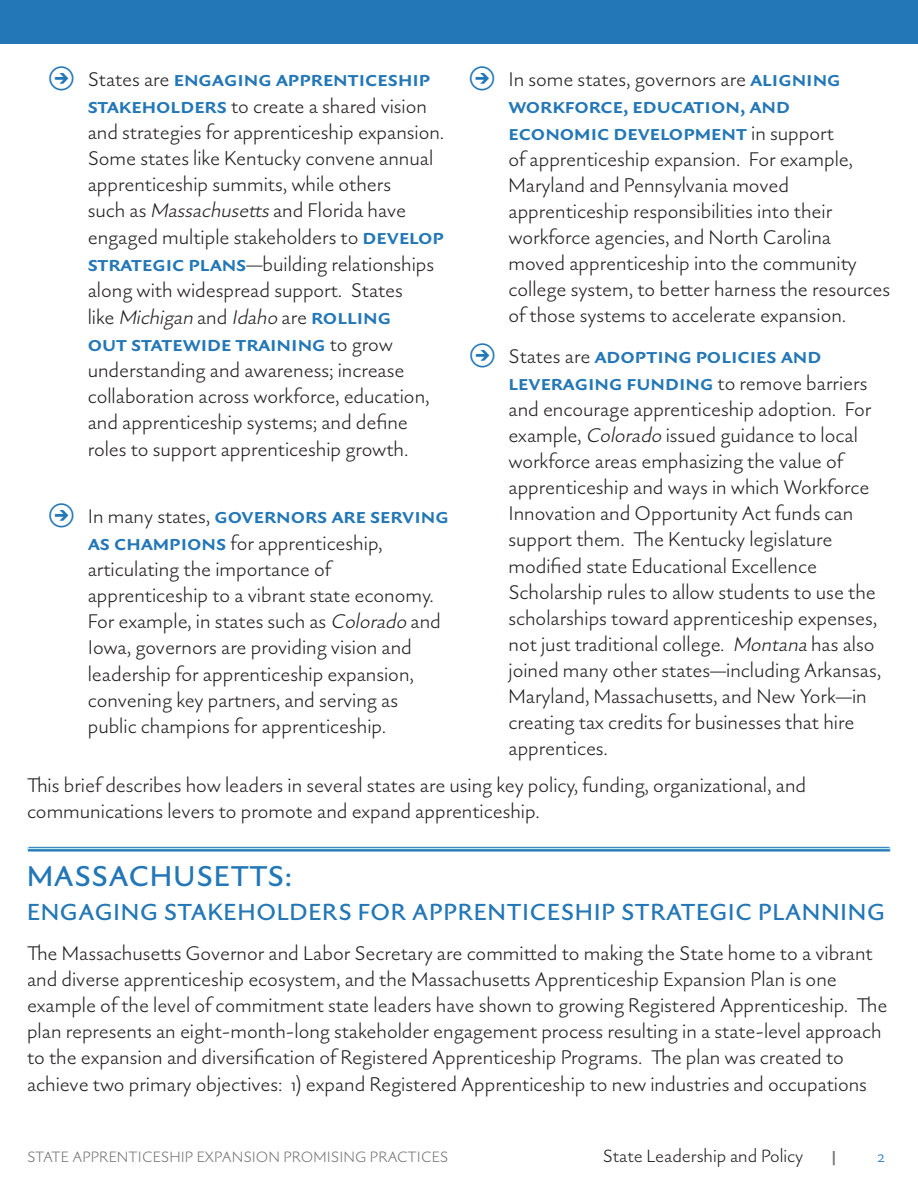
<style>
.page{position:relative;width:918px;height:1188px;background:#fff}
.page>*{position:absolute;margin:0;border:0;box-sizing:border-box;transform-origin:0 0}
.t1{font:500 31.5px "Gaultier";letter-spacing:.025em;color:#2377b7}
.t2{font:500 25.5px "Gaultier";letter-spacing:.025em;color:#2377b7}
.t3{font:600 22.5px/27px "Gaultier";color:#2377b7}
.t4{font:300 21.75px/26.1px "Gaultier";color:#231f20}
.t5{font:300 19.5px "Gaultier";color:#231f20}
.t6{font:300 19.5px "Gaultier";color:#2377b7}
.t7{font:300 16.5px "Gaultier";letter-spacing:.005em;color:#757577}
.s1{font-weight:300;font-size:21.75px;color:#231f20}
.s2{font-weight:600;font-size:22.5px;color:#2377b7}
.s3{font-style:italic}
</style>
<div class="page">
<div style="left:0;top:0;width:918px;height:43px;background:#2377b7"></div>
<hr style="left:29px;top:847px;width:860px;height:4px;background:#bee8f4">
<hr style="left:29px;top:847px;width:860px;height:1px;background:#2377b7">
<hr style="left:29px;top:849px;width:860px;height:2px;background:#2377b7">
<p class="t3" style="left:88px;top:66px;width:344px"><span class="s1">States are</span> engaging apprenticeship</p>
<p class="t4" style="left:88px;top:93px;width:358px"><span class="s2">stakeholders</span> to create a shared vision and strategies for apprenticeship expansion.<br>Some states like Kentucky convene annual apprenticeship summits, while others<br>such as <span class="s3">Massachusetts</span>and Florida have engaged multiple stakeholders to <span class="s2">develop strategic plans</span>—building relationships along with widespread support. States<br>like <span class="s3">Michigan</span> and <span class="s3">Idaho</span> are <span class="s2">rolling</span></p>
<p class="t3" style="left:88px;top:331px;width:307px">out statewide training <span class="s1">to grow</span></p>
<p class="t4" style="left:88px;top:358px;width:343px">understanding and awareness; increase collaboration across workforce, education, and apprenticeship systems; and define roles to support apprenticeship growth.</p>
<p class="t3" style="left:88px;top:503px;width:362px"><span class="s1">In many states,</span> governors are serving</p>
<p class="t4" style="left:88px;top:531px;width:355px"><span class="s2">as champions</span> for apprenticeship, articulating the importance of apprenticeship to a vibrant state economy.<br>For example, in states such as <span class="s3">Colorado</span> and Iowa, governors are providing vision and leadership for apprenticeship expansion, convening key partners, and serving as public champions for apprenticeship.</p>
<p class="t4" style="left:508px;top:66px;width:334px">In some states, governors are <span class="s2">aligning</span></p>
<p class="t3" style="left:508px;top:93px;width:327px">workforce, education, and economic development <span class="s1">in support</span></p>
<p class="t4" style="left:509px;top:146px;width:383px">of apprenticeship expansion. For example, Maryland and Pennsylvania moved apprenticeship responsibilities into their workforce agencies, and North Carolina moved apprenticeship into the community college system, to better harness the resources of those systems to accelerate expansion.</p>
<p class="t3" style="left:509px;top:343px;width:360px"><span class="s1">States are</span> adopting policies and leveraging funding <span class="s1">to remove barriers</span></p>
<p class="t4" style="left:508px;top:397px;width:374px">and encourage apprenticeship adoption. For example, <span class="s3">Colorado</span> issued guidance to local workforce areas emphasizing the value of apprenticeship and ways in which Workforce Innovation and Opportunity Act funds can support them. The Kentucky legislature modified state Educational Excellence Scholarship rules to allow students to use the scholarships toward apprenticeship expenses, not just traditional college. <span class="s3">Montana</span>has also joined many other states—including Arkansas, Maryland, Massachusetts, and New York—in creating tax credits for businesses that hire apprentices.</p>
<p class="t4" style="left:27px;top:772px;width:781px">This brief describes how leaders in several states are using key policy, funding, organizational, and communications levers to promote and expand apprenticeship.</p>
<h2 class="t1" style="left:27px;top:857px;width:267px">MASSACHUSETTS:</h2>
<h2 class="t2" style="left:27px;top:897px;width:859px">ENGAGING STAKEHOLDERS FOR APPRENTICESHIP STRATEGIC PLANNING</h2>
<p class="t4" style="left:27px;top:941px;width:862px">The Massachusetts Governor and Labor Secretary are committed to making the State home to a vibrant and diverse apprenticeship ecosystem, and the Massachusetts Apprenticeship Expansion Plan is one example of the level of commitment state leaders have shown to growing Registered Apprenticeship. The plan represents an eight-month-long stakeholder engagement process resulting in a state-level approach to the expansion and diversification of Registered Apprenticeship Programs. The plan was created to achieve two primary objectives: 1) expand Registered Apprenticeship to new industries and occupations</p>
<p class="t7" style="left:27px;top:1147px;width:423px">STATE APPRENTICESHIP EXPANSION PROMISING PRACTICES</p>
<p class="t5" style="left:603px;top:1144px;width:202px">State Leadership and Policy</p>
<p class="t6" style="left:877px;top:1144px;width:9px">2</p>
</div>
